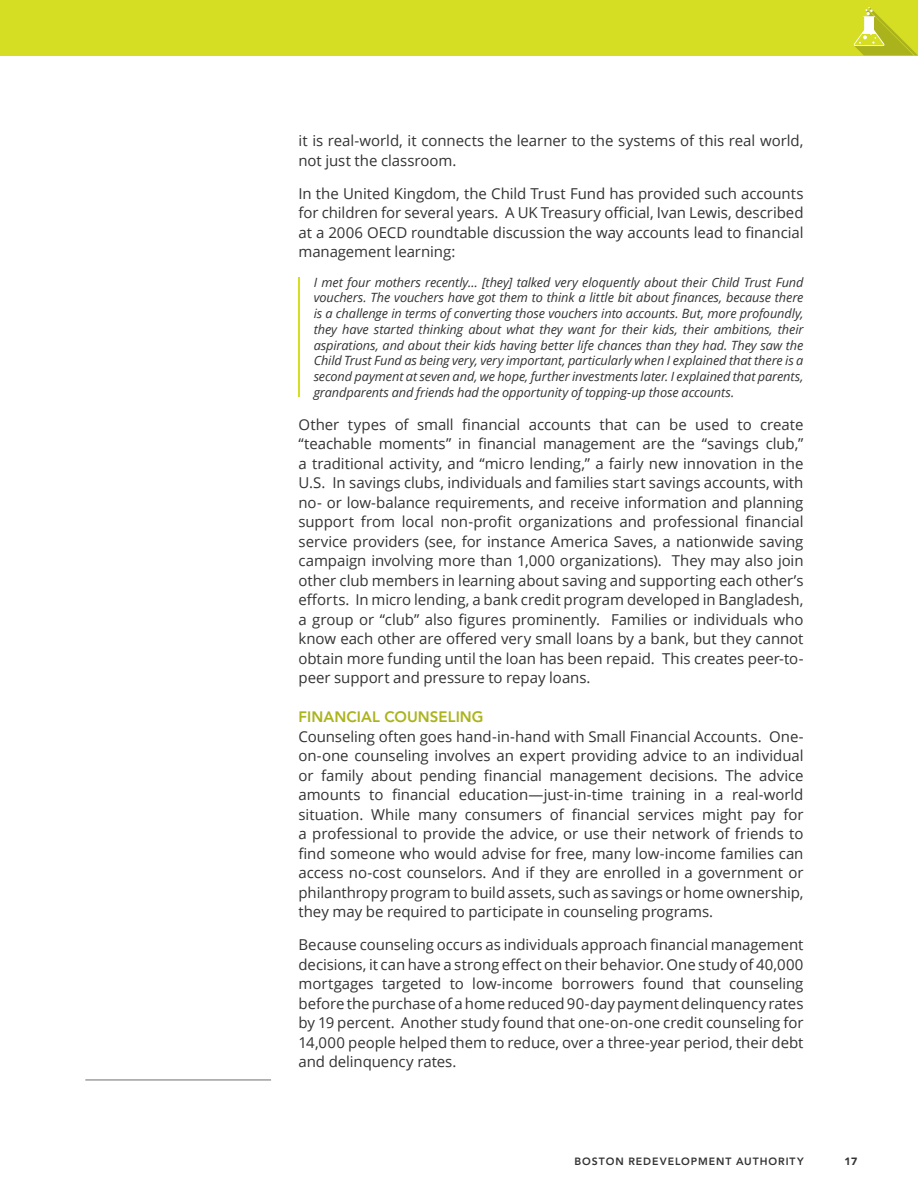
<style>
.page{position:relative;width:918px;height:1188px;background:#fff}
.page>*{position:absolute;margin:0;border:0;box-sizing:border-box;transform-origin:0 0}
.t1{font:15px/19.5px "Open Sans";letter-spacing:-.005em;color:#333334;text-align:justify}
.t2{font:800 15px "Avenir LT Std";letter-spacing:.005em;color:#abb31c}
.t3{font:italic 12.75px/15.8px "Open Sans";letter-spacing:-.01em;color:#333334;text-align:justify}
.t4{font:800 10.5px "Avenir LT Std";letter-spacing:.09em;color:#333334}
.t5{font:900 10.5px "Avenir LT Std";color:#333334}
</style>
<div class="page">
<div style="left:0;top:0;width:918px;height:55px;background:#d6de24"></div>
<hr style="left:85px;top:1080px;width:186px;height:1px;background:#6e6f71">
<hr style="left:298px;top:278px;width:2px;height:119px;background:#d6de24">
<svg style="left:853px;top:7px;width:64px;height:48px"></svg>
<p class="t1" style="left:298px;top:131px;width:507px">it is real-world, it connects the learner to the systems of this real world, not just the classroom.</p>
<p class="t1" style="left:298px;top:183px;width:507px">In the United Kingdom, the Child Trust Fund has provided such accounts for children for several years. A UK Treasury official, Ivan Lewis, described at a 2006 OECD roundtable discussion the way accounts lead to financial management learning:</p>
<p class="t3" style="left:314px;top:274px;width:491px">I met four mothers recently… [they] talked very eloquently about their Child Trust Fund vouchers. The vouchers have got them to think a little bit about finances, because there is a challenge in terms of converting those vouchers into accounts. But, more profoundly, they have started thinking about what they want for their kids, their ambitions, their aspirations, and about their kids having better life chances than they had. They saw the Child Trust Fund as being very, very important, particularly when I explained that there is a second payment at seven and, we hope, further investments later. I explained that parents, grandparents and friends had the opportunity of topping-up those accounts.</p>
<p class="t1" style="left:298px;top:414px;width:507px">Other types of small financial accounts that can be used to create “teachable moments” in financial management are the “savings club,” a traditional activity, and “micro lending,” a fairly new innovation in the U.S. In savings clubs, individuals and families start savings accounts, with no- or low-balance requirements, and receive information and planning support from local non-profit organizations and professional financial service providers (see, for instance America Saves, a nationwide saving campaign involving more than 1,000 organizations). They may also join other club members in learning about saving and supporting each other’s efforts. In micro lending, a bank credit program developed in Bangladesh, a group or “club” also figures prominently. Families or individuals who know each other are offered very small loans by a bank, but they cannot obtain more funding until the loan has been repaid. This creates peer-to&shy;peer support and pressure to repay loans.</p>
<p class="t2" style="left:298px;top:708px;width:187px">FINANCIAL COUNSELING</p>
<p class="t1" style="left:298px;top:726px;width:507px">Counseling often goes hand-in-hand with Small Financial Accounts. One&shy;on-one counseling involves an expert providing advice to an individual or family about pending financial management decisions. The advice amounts to financial education—just-in-time training in a real-world situation. While many consumers of financial services might pay for a professional to provide the advice, or use their network of friends to find someone who would advise for free, many low-income families can access no-cost counselors. And if they are enrolled in a government or philanthropy program to build assets, such as savings or home ownership, they may be required to participate in counseling programs.</p>
<p class="t1" style="left:298px;top:935px;width:507px">Because counseling occurs as individuals approach financial management decisions, it can have a strong effect on their behavior. One study of 40,000 mortgages targeted to low-income borrowers found that counseling before the purchase of a home reduced 90-day payment delinquency rates by 19 percent. Another study found that one-on-one credit counseling for 14,000 people helped them to reduce, over a three-year period, their debt and delinquency rates.</p>
<p class="t4" style="left:575px;top:1155px;width:231px">BOSTON REDEVELOPMENT AUTHORITY</p>
<p class="t5" style="left:845px;top:1155px;width:14px">17</p>
</div>
